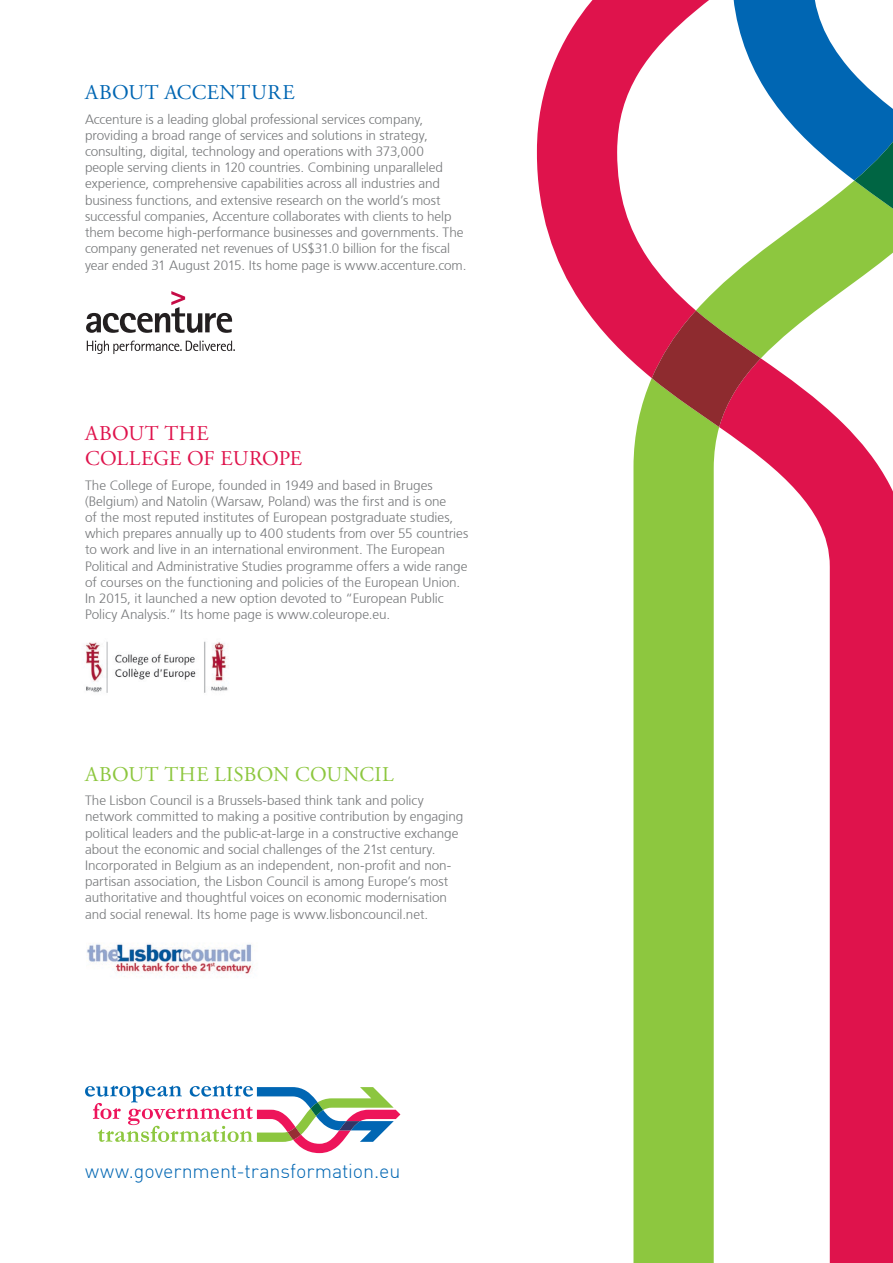
<style>
.page{position:relative;width:893px;height:1263px;background:#fff}
.page>*{position:absolute;margin:0;border:0;box-sizing:border-box;transform-origin:0 0}
.t1{font:21px/25.2px "Adobe Garamond Pro";letter-spacing:.01em;color:#df134c}
.t2{font:21px "Adobe Garamond Pro";letter-spacing:.015em;color:#8dc73f}
.t3{font:21px "Adobe Garamond Pro";letter-spacing:.025em;color:#0066b3}
.t4{font:300 19.65px "DIN";letter-spacing:-.005em;color:#0066b3}
.t5{font:300 13.5px/16.2px "Frutiger 45";letter-spacing:-.005em;color:#77797b}
</style>
<div class="page">
<svg style="left:85px;top:1084px;width:315px;height:69px"></svg>
<img style="left:85px;top:641px;width:143px;height:52px">
<svg style="left:86px;top:291px;width:146px;height:42px"></svg>
<svg style="left:87px;top:341px;width:148px;height:13px"></svg>
<svg style="left:537px;top:0;width:356px;height:1263px"></svg>
<svg style="left:652px;top:310px;width:109px;height:117px;background:#a14d3a"></svg>
<img style="left:87px;top:943px;width:166px;height:31px">
<h1 class="t3" style="left:85px;top:80px;width:211px">ABOUT ACCENTURE</h1>
<p class="t5" style="left:85px;top:111px;width:383px">Accenture is a leading global professional services company, providing a broad range of services and solutions in strategy, consulting, digital, technology and operations with 373,000<br>people serving clients in 120 countries. Combining unparalleled experience, comprehensive capabilities across all industries and business functions, and extensive research on the world’s most successful companies, Accenture collaborates with clients to help them become high-performance businesses and governments. The company generated net revenues of US$31.0 billion for the fiscal year ended 31 August 2015. Its home page is www.accenture.com.</p>
<h1 class="t1" style="left:85px;top:421px;width:219px">ABOUT THE<br>COLLEGE OF EUROPE</h1>
<p class="t5" style="left:85px;top:477px;width:385px">The College of Europe, founded in 1949 and based in Bruges (Belgium) and Natolin (Warsaw, Poland) was the first and is one<br>of the most reputed institutes of European postgraduate studies, which prepares annually up to 400 students from over 55 countries to work and live in an international environment. The European Political and Administrative Studies programme offers a wide range of courses on the functioning and policies of the European Union.<br>In 2015, it launched a new option devoted to “European Public Policy Analysis.” Its home page is www.coleurope.eu.</p>
<h1 class="t2" style="left:85px;top:761px;width:310px">ABOUT THE LISBON COUNCIL</h1>
<p class="t5" style="left:85px;top:793px;width:380px">The Lisbon Council is a Brussels-based think tank and policy network committed to making a positive contribution by engaging political leaders and the public-at-large in a constructive exchange about the economic and social challenges of the 21st century.<br>Incorporated in Belgium as an independent, non-profit and non&shy;partisan association, the Lisbon Council is among Europe’s most authoritative and thoughtful voices on economic modernisation and social renewal. Its home page is www.lisboncouncil.net.</p>
<h2 class="t4" style="left:85px;top:1159px;width:317px">www.government-transformation.eu</h2>
</div>
